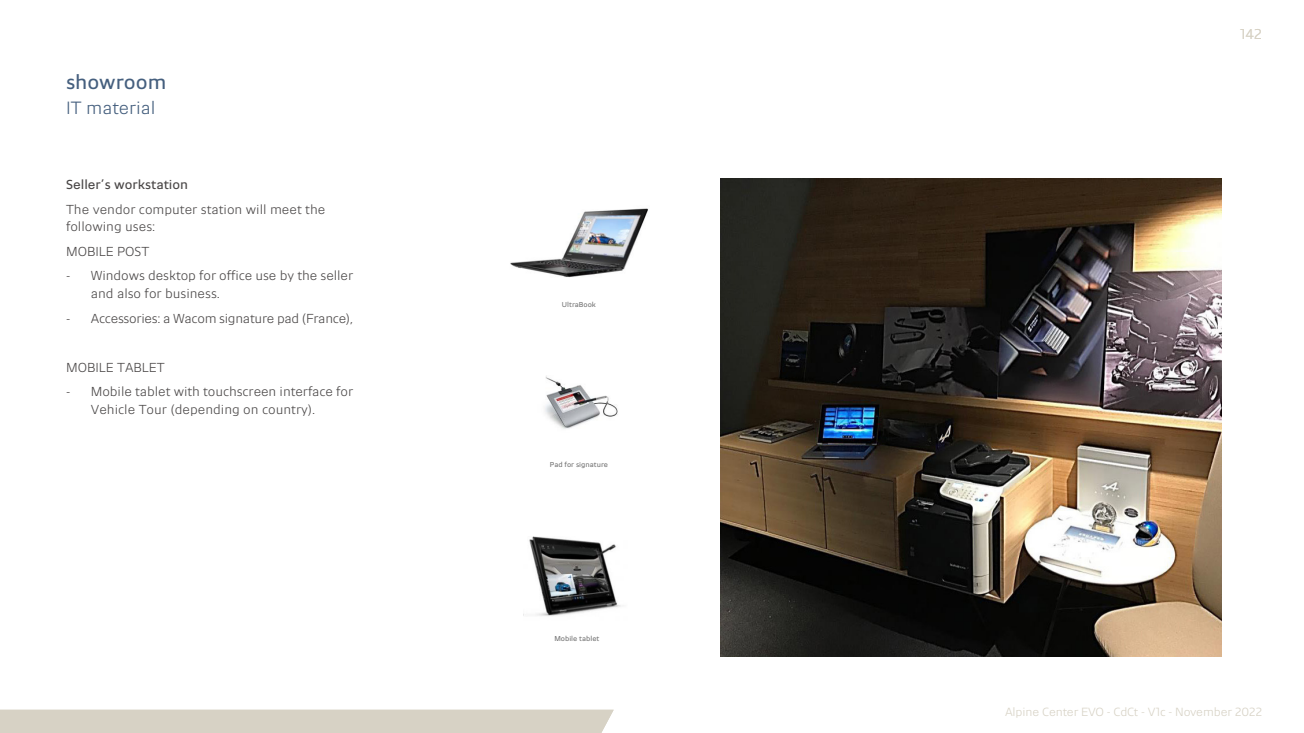
<style>
.page{position:relative;width:1304px;height:733px;background:#fff}
.page>*{position:absolute;margin:0;border:0;box-sizing:border-box;transform-origin:0 0}
.t1{font:21.25px "Alpine Ascension";color:#455f7e}
.t2{font:300 18.75px "Alpine Ascension";color:#455f7e}
.t3{font:300 15px "Alpine Ascension";color:#d7d2c5}
.t4{font:300 14.75px "Alpine Ascension";color:#999}
.t5{font:300 13.75px/17.5px "Alpine Ascension";color:#4a4747}
.t6{font:300 13.75px "Alpine Ascension";letter-spacing:-.02em;color:#4a4747}
.t7{font:13.75px "Alpine Ascension";color:#4a4747}
.t8{font:300 12.5px "Alpine Ascension";letter-spacing:-.01em;color:#d7d2c5}
.t9{font:7.5px "Alpine Ascension";color:#767676}
</style>
<div class="page">
<div style="left:0;top:709px;width:614px;height:23px;background:#d7d2c5"></div>
<img style="left:529px;top:536px;width:92px;height:80px">
<img style="left:545px;top:376px;width:73px;height:53px">
<img style="left:510px;top:208px;width:138px;height:70px">
<img style="left:720px;top:178px;width:501px;height:478px">
<h1 class="t1" style="left:66px;top:66px;width:102px">showroom</h1>
<h2 class="t2" style="left:66px;top:93px;width:91px">IT material</h2>
<p class="t7" style="left:66px;top:174px;width:124px">Seller’s workstation</p>
<p class="t5" style="left:66px;top:199px;width:261px">The vendor computer station will meet the following uses:</p>
<p class="t5" style="left:66px;top:241px;width:85px">MOBILE POST</p>
<p class="t5" style="left:91px;top:266px;width:264px;text-indent:-25px">- Windows desktop for office use by the seller and also for business.</p>
<p class="t6" style="left:66px;top:307px;width:289px">- Accessories: a Wacom signature pad (France),</p>
<p class="t5" style="left:66px;top:357px;width:100px">MOBILE TABLET</p>
<p class="t5" style="left:91px;top:382px;width:264px;text-indent:-25px">- Mobile tablet with touchscreen interface for<br>Vehicle Tour (depending on country).</p>
<p class="t9" style="left:562px;top:299px;width:36px">UltraBook</p>
<p class="t9" style="left:550px;top:459px;width:60px">Pad for signature</p>
<p class="t9" style="left:554px;top:632px;width:47px">Mobile tablet</p>
<p class="t3" style="left:1240px;top:22px;width:24px">142</p>
<p class="t4" style="left:1256px;top:25px;width:16px">88</p>
<p class="t8" style="left:1005px;top:702px;width:259px">Alpine Center EVO - CdCt - V1c - November 2022</p>
</div>
